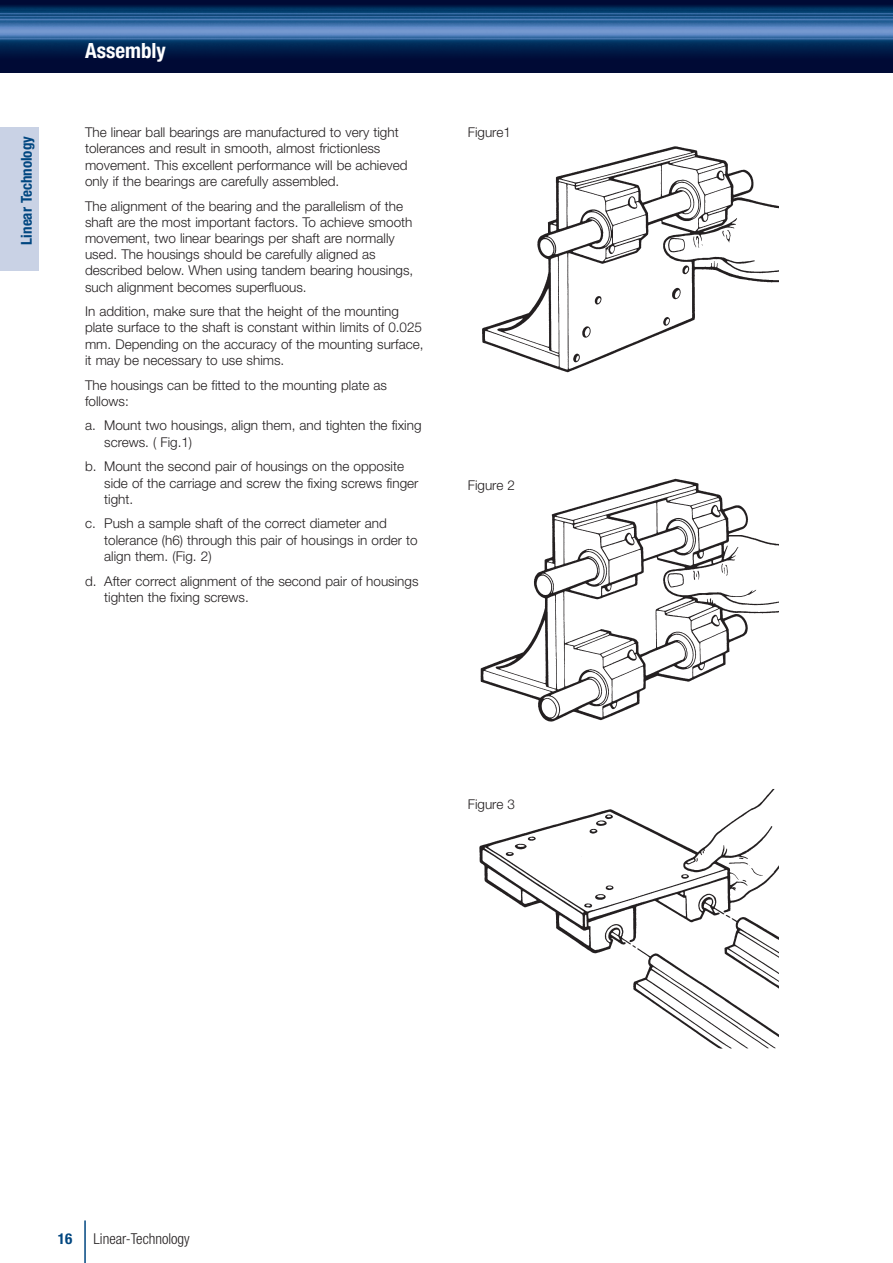
<style>
.page{position:relative;width:893px;height:1263px;background:#fff}
.page>*{position:absolute;margin:0;border:0;box-sizing:border-box;transform-origin:0 0}
.Seitentitel_L{font:700 condensed 21px "Helvetica Neue LT Std";color:#fff}
.t1{font:700 condensed 15px "Helvetica Neue LT Std";color:#004680}
.t2{font:300 condensed 15px "Helvetica Neue LT Std";color:#231f20}
.Text_9__2{font:300 13.5px/16.2px "Helvetica Neue LT Std";color:#231f20}
</style>
<div class="page">
<hr style="left:84px;top:1220px;width:2px;height:43px;background:#004680">
<div style="left:0;top:128px;width:38px;height:143px;background:#c9d2e5"></div>
<div style="left:0;top:0;width:893px;height:72px;background:#000a35"></div>
<img style="left:0;top:5px;width:893px;height:49px">
<img style="left:482px;top:146px;width:296px;height:227px">
<img style="left:480px;top:478px;width:298px;height:244px">
<img style="left:479px;top:789px;width:299px;height:260px">
<p class="t1" style="left:17px;top:245px;width:110px;rotate:-90deg">Linear Technology</p>
<p class="Seitentitel_L" style="left:85px;top:37px;width:82px">Assembly</p>
<p class="Text_9__2" style="left:85px;top:124px;width:324px">The linear ball bearings are manufactured to very tight tolerances and result in smooth, almost frictionless movement. This excellent performance will be achieved only if the bearings are carefully assembled.</p>
<p class="Text_9__2" style="left:85px;top:197px;width:330px">The alignment of the bearing and the parallelism of the shaft are the most important factors. To achieve smooth movement, two linear bearings per shaft are normally used. The housings should be carefully aligned as described below. When using tandem bearing housings, such alignment becomes superfluous.</p>
<p class="Text_9__2" style="left:85px;top:303px;width:340px">In addition, make sure that the height of the mounting plate surface to the shaft is constant within limits of 0.025 mm. Depending on the accuracy of the mounting surface, it may be necessary to use shims.</p>
<p class="Text_9__2" style="left:85px;top:376px;width:303px">The housings can be fitted to the mounting plate as follows:</p>
<p class="Text_9__2" style="left:104px;top:417px;width:319px;text-indent:-19px">a. Mount two housings, align them, and tighten the fixing screws. ( Fig.1)</p>
<p class="Text_9__2" style="left:104px;top:458px;width:316px;text-indent:-19px">b. Mount the second pair of housings on the opposite side of the carriage and screw the fixing screws finger tight.</p>
<p class="Text_9__2" style="left:104px;top:515px;width:315px;text-indent:-19px">c. Push a sample shaft of the correct diameter and tolerance (h6) through this pair of housings in order to align them. (Fig. 2)</p>
<p class="Text_9__2" style="left:104px;top:572px;width:316px;text-indent:-19px">d. After correct alignment of the second pair of housings tighten the fixing screws.</p>
<p class="Text_9__2" style="left:468px;top:124px;width:45px">Figure1</p>
<p class="Text_9__2" style="left:468px;top:477px;width:49px">Figure 2</p>
<p class="Text_9__2" style="left:468px;top:796px;width:49px">Figure 3</p>
<p class="t1" style="left:58px;top:1229px;width:16px">16</p>
<p class="t2" style="left:94px;top:1230px;width:98px">Linear-Technology</p>
</div>
